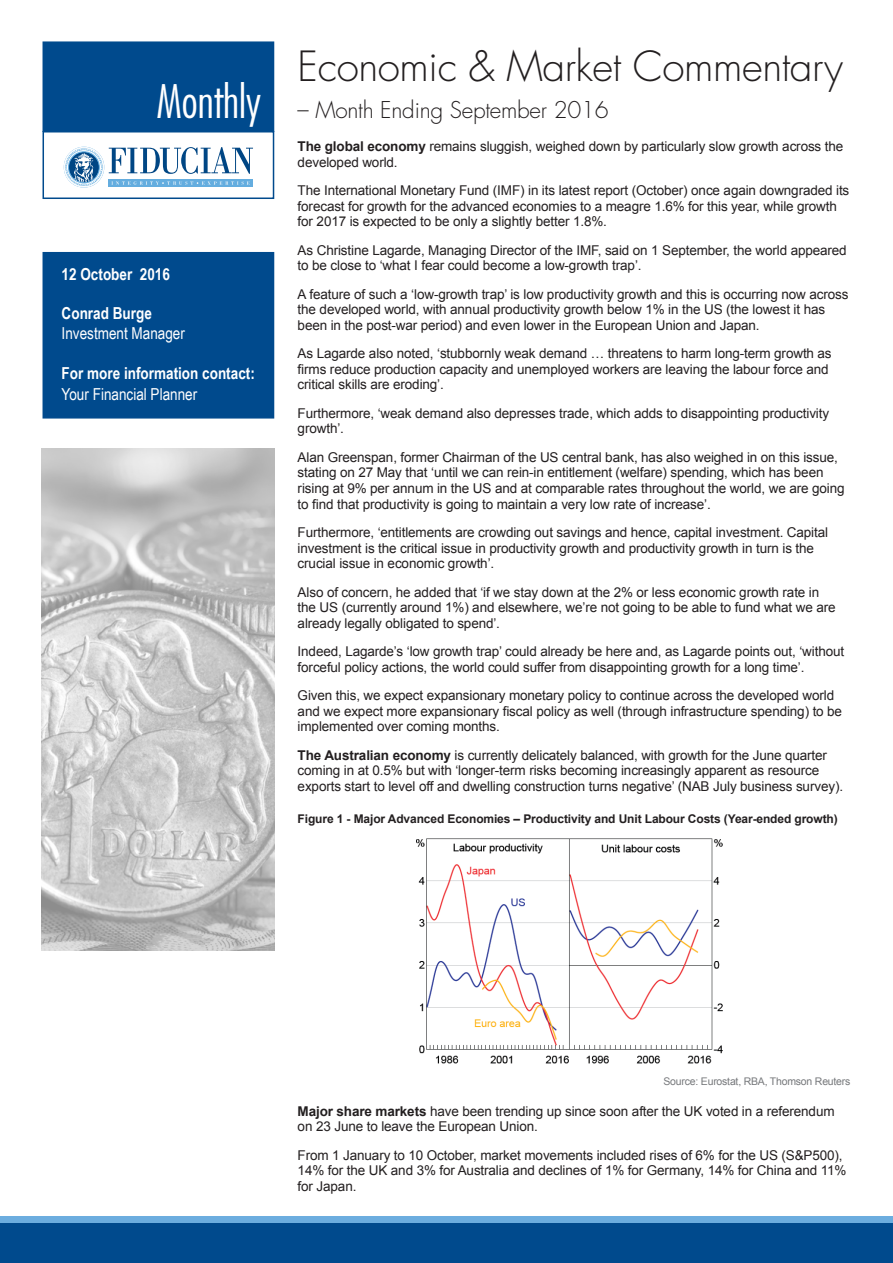
<style>
.page{position:relative;width:893px;height:1263px;background:#fff}
.page>*{position:absolute;margin:0;border:0;box-sizing:border-box;transform-origin:0 0}
.t1{font:300 condensed 45px "Futura Std";color:#fff}
.t2{font:300 40.5px "Futura Std";letter-spacing:-.01em;color:#231f20}
.t3{font:300 22.5px "Futura Std";letter-spacing:-.01em;color:#231f20}
.t4{font:700 16.5px "Arial Narrow";color:#fff}
.t5{font:16.5px "Arial Narrow";color:#fff}
.t6{font:13.5px/15.6px "Arial";letter-spacing:-.01em;color:#231f20}
.t7{font:700 12px "Arial";letter-spacing:-.01em;color:#231f20}
.t8{font:10.5px "Arial";letter-spacing:-.02em;color:#76787b}
.s1{font-weight:700}
</style>
<div class="page">
<div style="left:43px;top:41px;width:231px;height:91px;background:#004a8d;border:2px solid #004a8d"></div>
<div style="left:43px;top:131px;width:231px;height:68px;border:2px solid #004a8d"></div>
<svg style="left:109px;top:147px;width:144px;height:27px"></svg>
<div style="left:108px;top:179px;width:145px;height:8px;background:#64addf"></div>
<svg style="left:111px;top:181px;width:139px;height:4px"></svg>
<svg style="left:64px;top:147px;width:40px;height:41px"></svg>
<div style="left:64px;top:147px;width:40px;height:40px;border:1px solid #fff;border-radius:50%"></div>
<div style="left:65px;top:148px;width:38px;height:39px;border:1px solid #fff;border-radius:50%"></div>
<svg style="left:65px;top:148px;width:38px;height:38px"></svg>
<div style="left:0;top:1220px;width:893px;height:43px;background:#004a8d"></div>
<div style="left:0;top:1216px;width:893px;height:6px;background:#6caddf"></div>
<div style="left:43px;top:252px;width:231px;height:167px;background:#004a8d"></div>
<img style="left:42px;top:449px;width:232px;height:501px">
<img style="left:417px;top:838px;width:306px;height:226px">
<h1 class="t1" style="left:156px;top:75px;width:106px">Monthly</h1>
<p class="t4" style="left:62px;top:261px;width:110px">12 October 2016</p>
<p class="t4" style="left:62px;top:301px;width:92px">Conrad Burge</p>
<p class="t5" style="left:62px;top:321px;width:125px">Investment Manager</p>
<p class="t4" style="left:62px;top:360px;width:195px">For more information contact:</p>
<p class="t5" style="left:62px;top:382px;width:137px">Your Financial Planner</p>
<p class="t2" style="left:298px;top:42px;width:547px">Economic &amp; Market Commentary</p>
<p class="t3" style="left:298px;top:96px;width:313px">– Month Ending September 2016</p>
<p class="t6" style="left:298px;top:139px;width:547px"><span class="s1">The global economy</span> remains sluggish, weighed down by particularly slow growth across the developed world.</p>
<p class="t6" style="left:298px;top:183px;width:553px">The International Monetary Fund (IMF) in its latest report (October) once again downgraded its forecast for growth for the advanced economies to a meagre 1.6% for this year, while growth for 2017 is expected to be only a slightly better 1.8%.</p>
<p class="t6" style="left:298px;top:242px;width:551px">As Christine Lagarde, Managing Director of the IMF, said on 1 September, the world appeared to be close to ‘what I fear could become a low-growth trap’.</p>
<p class="t6" style="left:298px;top:286px;width:552px">A feature of such a ‘low-growth trap’ is low productivity growth and this is occurring now across the developed world, with annual productivity growth below 1% in the US (the lowest it has been in the post-war period) and even lower in the European Union and Japan.</p>
<p class="t6" style="left:298px;top:346px;width:536px">As Lagarde also noted, ‘stubbornly weak demand … threatens to harm long-term growth as firms reduce production capacity and unemployed workers are leaving the labour force and critical skills are eroding’.</p>
<p class="t6" style="left:298px;top:405px;width:533px">Furthermore, ‘weak demand also depresses trade, which adds to disappointing productivity growth’.</p>
<p class="t6" style="left:298px;top:449px;width:548px">Alan Greenspan, former Chairman of the US central bank, has also weighed in on this issue, stating on 27 May that ‘until we can rein-in entitlement (welfare) spending, which has been rising at 9% per annum in the US and at comparable rates throughout the world, we are going to find that productivity is going to maintain a very low rate of increase’.</p>
<p class="t6" style="left:298px;top:525px;width:532px">Furthermore, ‘entitlements are crowding out savings and hence, capital investment. Capital investment is the critical issue in productivity growth and productivity growth in turn is the crucial issue in economic growth’.</p>
<p class="t6" style="left:298px;top:584px;width:540px">Also of concern, he added that ‘if we stay down at the 2% or less economic growth rate in the US (currently around 1%) and elsewhere, we’re not going to be able to fund what we are already legally obligated to spend’.</p>
<p class="t6" style="left:298px;top:644px;width:548px">Indeed, Lagarde’s ‘low growth trap’ could already be here and, as Lagarde points out, ‘without forceful policy actions, the world could suffer from disappointing growth for a long time’.</p>
<p class="t6" style="left:298px;top:688px;width:546px">Given this, we expect expansionary monetary policy to continue across the developed world and we expect more expansionary fiscal policy as well (through infrastructure spending) to be implemented over coming months.</p>
<p class="t6" style="left:298px;top:747px;width:547px"><span class="s1">The Australian economy</span> is currently delicately balanced, with growth for the June quarter coming in at 0.5% but with ‘longer-term risks becoming increasingly apparent as resource exports start to level off and dwelling construction turns negative’ (NAB July business survey).</p>
<p class="t7" style="left:298px;top:811px;width:542px">Figure 1 - Major Advanced Economies – Productivity and Unit Labour Costs (Year-ended growth)</p>
<p class="t8" style="left:663px;top:1075px;width:188px">Source: Eurostat, RBA, Thomson Reuters</p>
<p class="t6" style="left:298px;top:1103px;width:538px"><span class="s1">Major share markets</span> have been trending up since soon after the UK voted in a referendum on 23 June to leave the European Union.</p>
<p class="t6" style="left:298px;top:1147px;width:550px">From 1 January to 10 October, market movements included rises of 6% for the US (S&amp;P500),<br>14% for the UK and 3% for Australia and declines of 1% for Germany, 14% for China and 11% for Japan.</p>
</div>
